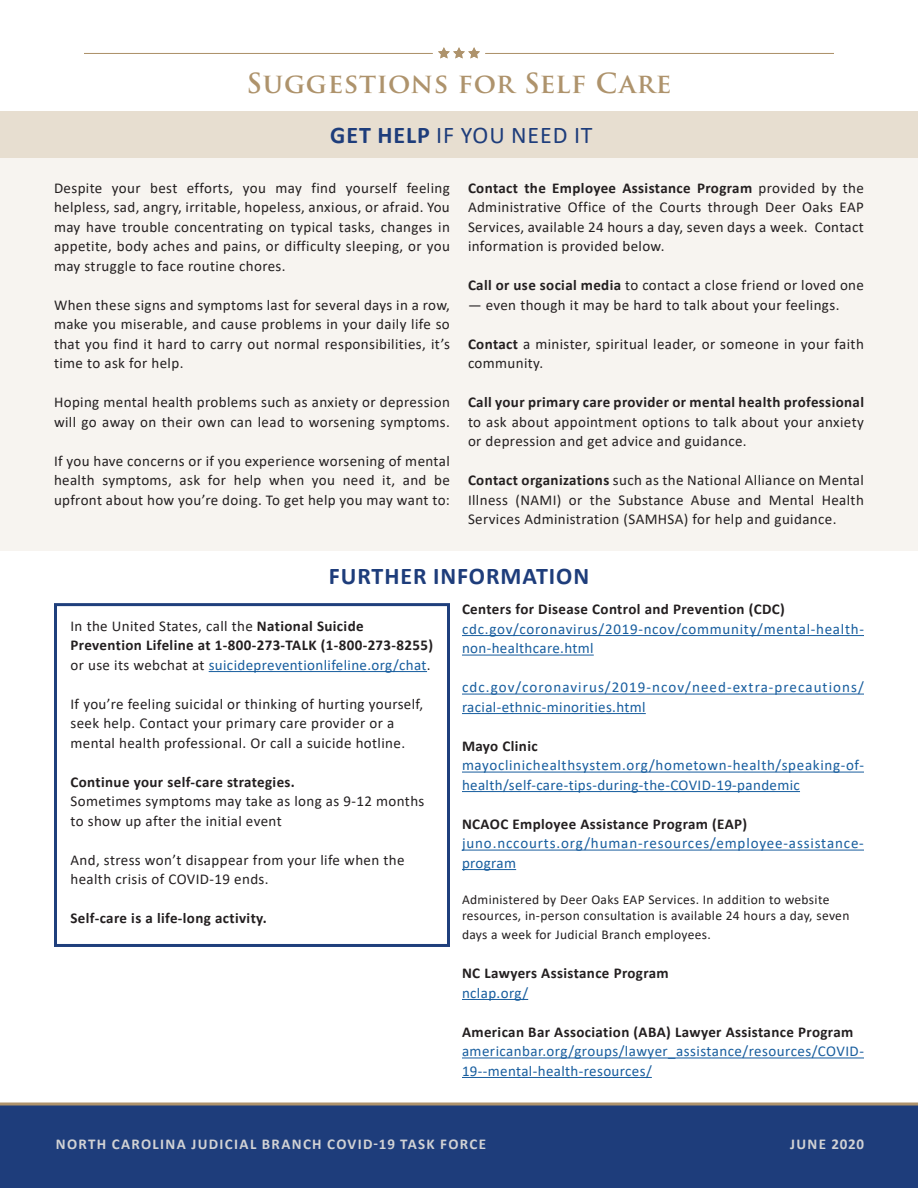
<style>
.page{position:relative;width:918px;height:1188px;background:#fff}
.page>*{position:absolute;margin:0;border:0;box-sizing:border-box;transform-origin:0 0}
.t1{font:700 27px "Trajan Pro";letter-spacing:.025em;color:#ae936c}
.t2{font:24px "Calibri";letter-spacing:.04em;color:#1e3d7b}
.t3{font:700 24px "Calibri";letter-spacing:.04em;color:#1e3d7b}
.t4{font:15px/19.5px "Calibri";letter-spacing:.025em;color:#231f20}
.t5{font:700 15px/19.5px "Calibri";letter-spacing:.025em;color:#231f20}
.t6{font:15px/19.5px "Calibri";letter-spacing:.035em;color:#175d9e}
.t7{font:15px/19.5px "Calibri";letter-spacing:.065em;color:#175d9e}
.t8{font:15px/19.5px "Calibri";letter-spacing:.055em;color:#175d9e}
.t9{font:700 15px "Calibri";letter-spacing:.09em;color:#d1d2d4}
.t10{font:700 15px "Calibri";letter-spacing:.07em;color:#d1d2d4}
.t11{font:13.5px/16.2px "Calibri";letter-spacing:.025em;color:#231f20}
.s1{font-weight:700}
.s2{font-weight:400}
.s3{font-weight:400;color:#175d9e}
</style>
<div class="page">
<hr style="left:485px;top:53px;width:349px;height:1px;background:#ae936c">
<hr style="left:84px;top:53px;width:349px;height:1px;background:#ae936c">
<svg style="left:438px;top:47px;width:42px;height:11px"></svg>
<div style="left:0;top:124px;width:918px;height:427px;background:#f7f4f0"></div>
<hr style="left:209px;top:671px;width:218px;height:1px;background:#175d9e">
<div style="left:54px;top:603px;width:396px;height:344px;border:3px solid #1f3f7c"></div>
<hr style="left:462px;top:635px;width:402px;height:1px;background:#175d9e">
<hr style="left:462px;top:655px;width:132px;height:1px;background:#175d9e">
<hr style="left:462px;top:694px;width:402px;height:1px;background:#175d9e">
<hr style="left:462px;top:713px;width:184px;height:1px;background:#175d9e">
<hr style="left:462px;top:772px;width:402px;height:1px;background:#175d9e">
<hr style="left:462px;top:791px;width:338px;height:1px;background:#175d9e">
<hr style="left:462px;top:850px;width:402px;height:1px;background:#175d9e">
<hr style="left:462px;top:869px;width:54px;height:1px;background:#175d9e">
<hr style="left:462px;top:999px;width:66px;height:1px;background:#175d9e">
<hr style="left:462px;top:1057px;width:402px;height:1px;background:#175d9e">
<hr style="left:462px;top:1077px;width:190px;height:1px;background:#175d9e">
<div style="left:0;top:111px;width:918px;height:46px;background:#e7ded0"></div>
<div style="left:0;top:1106px;width:918px;height:82px;background:#1e3d7b"></div>
<svg style="left:0;top:1102px;width:918px;height:4px;background:#a69580"></svg>
<h1 class="t1" style="left:246px;top:66px;width:427px">SUGGESTIONS FOR SELF CARE</h1>
<h2 class="t2" style="left:330px;top:118px;width:264px"><span class="s1">GET HELP</span> IF YOU NEED IT</h2>
<p class="t4" style="left:54px;top:178px;width:397px;text-align:justify">Despite your best efforts, you may find yourself feeling helpless, sad, angry, irritable, hopeless, anxious, or afraid. You may have trouble concentrating on typical tasks, changes in appetite, body aches and pains, or difficulty sleeping, or you may struggle to face routine chores.</p>
<p class="t4" style="left:54px;top:295px;width:397px;text-align:justify">When these signs and symptoms last for several days in a row, make you miserable, and cause problems in your daily life so that you find it hard to carry out normal responsibilities, it’s time to ask for help.</p>
<p class="t4" style="left:54px;top:392px;width:397px">Hoping mental health problems such as anxiety or depression will go away on their own can lead to worsening symptoms.</p>
<p class="t4" style="left:54px;top:451px;width:397px;text-align:justify">If you have concerns or if you experience worsening of mental health symptoms, ask for help when you need it, and be upfront about how you’re doing. To get help you may want to:</p>
<p class="t4" style="left:468px;top:178px;width:397px;text-align:justify"><span class="s1">Contact the Employee Assistance Program</span> provided by the Administrative Office of the Courts through Deer Oaks EAP Services, available 24 hours a day, seven days a week. Contact information is provided below.</p>
<p class="t4" style="left:468px;top:275px;width:398px"><span class="s1">Call or use social media</span> to contact a close friend or loved one</p>
<p class="t4" style="left:468px;top:295px;width:373px">— even though it may be hard to talk about your feelings.</p>
<p class="t4" style="left:468px;top:334px;width:397px"><span class="s1">Contact</span> a minister, spiritual leader, or someone in your faith community.</p>
<p class="t5" style="left:468px;top:392px;width:398px">Call your primary care provider or mental health professional</p>
<p class="t4" style="left:468px;top:412px;width:397px">to ask about appointment options to talk about your anxiety or depression and get advice and guidance.</p>
<p class="t4" style="left:468px;top:470px;width:397px;text-align:justify"><span class="s1">Contact organizations</span> such as the National Alliance on Mental Illness (NAMI) or the Substance Abuse and Mental Health Services Administration (SAMHSA) for help and guidance.</p>
<h2 class="t3" style="left:329px;top:559px;width:262px">FURTHER INFORMATION</h2>
<p class="t5" style="left:70px;top:616px;width:364px"><span class="s2">In the United States, call the</span> National Suicide<br>Prevention Lifeline at 1-800-273-TALK (1-800-273-8255) <span class="s2">or use its webchat at</span> <span class="s3">suicidepreventionlifeline.org/chat</span><span class="s2">.</span></p>
<p class="t4" style="left:70px;top:694px;width:354px">If you’re feeling suicidal or thinking of hurting yourself, seek help. Contact your primary care provider or a mental health professional. Or call a suicide hotline.</p>
<p class="t5" style="left:70px;top:772px;width:226px">Continue your self-care strategies.</p>
<p class="t4" style="left:70px;top:791px;width:355px">Sometimes symptoms may take as long as 9-12 months to show up after the initial event</p>
<p class="t4" style="left:70px;top:850px;width:336px">And, stress won’t disappear from your life when the health crisis of COVID-19 ends.</p>
<p class="t5" style="left:70px;top:908px;width:198px">Self-care is a life-long activity.</p>
<p class="t5" style="left:462px;top:599px;width:324px">Centers for Disease Control and Prevention (CDC)</p>
<p class="t6" style="left:462px;top:619px;width:404px">cdc.gov/coronavirus/2019-ncov/community/mental-health&shy;non-healthcare.html</p>
<p class="t7" style="left:462px;top:677px;width:403px">cdc.gov/coronavirus/2019-ncov/need-extra-precautions/ racial-ethnic-minorities.html</p>
<p class="t5" style="left:462px;top:736px;width:77px">Mayo Clinic</p>
<p class="t6" style="left:462px;top:755px;width:404px">mayoclinichealthsystem.org/hometown-health/speaking-of&shy;health/self-care-tips-during-the-COVID-19-pandemic</p>
<p class="t5" style="left:462px;top:814px;width:287px">NCAOC Employee Assistance Program (EAP)</p>
<p class="t8" style="left:462px;top:833px;width:403px">juno.nccourts.org/human-resources/employee-assistance&shy;program</p>
<p class="t11" style="left:462px;top:891px;width:389px">Administered by Deer Oaks EAP Services. In addition to website resources, in-person consultation is available 24 hours a day, seven</p>
<p class="t11" style="left:462px;top:926px;width:250px">days a week for Judicial Branch employees.</p>
<p class="t5" style="left:462px;top:963px;width:208px">NC Lawyers Assistance Program</p>
<p class="t6" style="left:462px;top:983px;width:68px">nclap.org/</p>
<p class="t5" style="left:462px;top:1022px;width:393px">American Bar Association (ABA) Lawyer Assistance Program</p>
<p class="t6" style="left:462px;top:1041px;width:403px">americanbar.org/groups/lawyer_assistance/resources/COVID-<br>19--mental-health-resources/</p>
<p class="t9" style="left:56px;top:1133px;width:432px">NORTH CAROLINA JUDICIAL BRANCH COVID-19 TASK FORCE</p>
<p class="t10" style="left:790px;top:1133px;width:75px">JUNE 2020</p>
</div>
